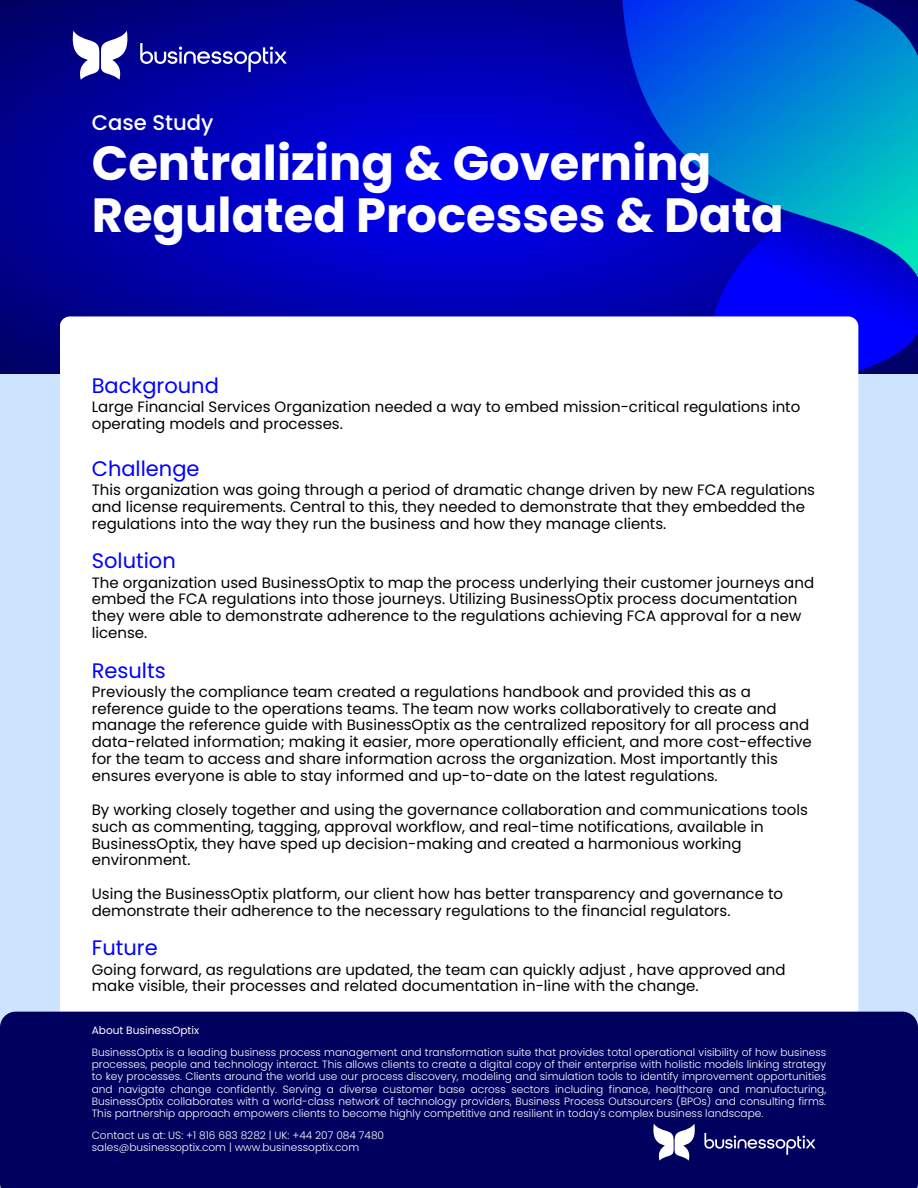
<style>
.page{position:relative;width:918px;height:1188px;background:#cde4ff}
.page>*{position:absolute;margin:0;border:0;box-sizing:border-box;transform-origin:0 0}
.t1{font:700 48px/51.8px "Poppins";color:#fff}
.t2{font:500 21.15px "Poppins";color:#fff}
.t3{font:21px "Poppins";color:#00f}
.t4{font:15px/16.8px "Poppins";color:#000}
.t5{font:300 10.65px/12.3px "Poppins";color:#fff;text-align:justify}
.t6{font:10.65px "Poppins";color:#fff}
</style>
<div class="page">
<svg style="left:0;top:0;width:654px;height:374px"></svg>
<svg style="left:654px;top:298px;width:264px;height:76px;fill:#00f"></svg>
<svg style="left:571px;top:0;width:347px;height:298px"></svg>
<div style="left:60px;top:316px;width:798px;height:696px;background:#fff"></div>
<div style="left:0;top:1012px;width:918px;height:176px;background:#00005f"></div>
<svg style="left:650px;top:1124px;width:48px;height:37px"></svg>
<svg style="left:704px;top:1133px;width:111px;height:22px"></svg>
<svg style="left:68px;top:31px;width:64px;height:49px"></svg>
<svg style="left:140px;top:43px;width:147px;height:29px"></svg>
<p class="t2" style="left:92px;top:108px;width:123px">Case Study</p>
<p class="t1" style="left:92px;top:138px;width:694px">Centralizing &amp; Governing<br>Regulated Processes &amp; Data</p>
<p class="t3" style="left:92px;top:371px;width:129px">Background</p>
<p class="t4" style="left:92px;top:398px;width:710px">Large Financial Services Organization needed a way to embed mission-critical regulations into operating models and processes.</p>
<p class="t3" style="left:92px;top:454px;width:109px">Challenge</p>
<p class="t4" style="left:92px;top:482px;width:725px">This organization was going through a period of dramatic change driven by new FCA regulations and license requirements. Central to this, they needed to demonstrate that they embedded the regulations into the way they run the business and how they manage clients.</p>
<p class="t3" style="left:92px;top:546px;width:86px">Solution</p>
<p class="t4" style="left:92px;top:574px;width:724px">The organization used BusinessOptix to map the process underlying their customer journeys and embed the FCA regulations into those journeys. Utilizing BusinessOptix process documentation they were able to demonstrate adherence to the regulations achieving FCA approval for a new license.</p>
<p class="t3" style="left:92px;top:656px;width:75px">Results</p>
<p class="t4" style="left:92px;top:683px;width:719px">Previously the compliance team created a regulations handbook and provided this as a reference guide to the operations teams. The team now works collaboratively to create and manage the reference guide with BusinessOptix as the centralized repository for all process and</p>
<p class="t4" style="left:92px;top:734px;width:722px">data-related information; making it easier, more operationally efficient, and more cost-effective for the team to access and share information across the organization. Most importantly this ensures everyone is able to stay informed and up-to-date on the latest regulations.</p>
<p class="t4" style="left:92px;top:801px;width:718px">By working closely together and using the governance collaboration and communications tools such as commenting, tagging, approval workflow, and real-time notifications, available in</p>
<p class="t4" style="left:92px;top:835px;width:651px">BusinessOptix, they have sped up decision-making and created a harmonious working environment.</p>
<p class="t4" style="left:92px;top:886px;width:693px">Using the BusinessOptix platform, our client how has better transparency and governance to demonstrate their adherence to the necessary regulations to the financial regulators.</p>
<p class="t3" style="left:92px;top:933px;width:67px">Future</p>
<p class="t4" style="left:92px;top:961px;width:695px">Going forward, as regulations are updated, the team can quickly adjust , have approved and make visible, their processes and related documentation in-line with the change.</p>
<p class="t6" style="left:92px;top:1023px;width:109px">About BusinessOptix</p>
<p class="t5" style="left:92px;top:1046px;width:736px">BusinessOptix is a leading business process management and transformation suite that provides total operational visibility of how business processes, people and technology interact. This allows clients to create a digital copy of their enterprise with holistic models linking strategy to key processes. Clients around the world use our process discovery, modeling and simulation tools to identify improvement opportunities and navigate change confidently. Serving a diverse customer base across sectors including finance, healthcare and manufacturing, BusinessOptix collaborates with a world-class network of technology providers, Business Process Outsourcers (BPOs) and consulting firms.<br>This partnership approach empowers clients to become highly competitive and resilient in today's complex business landscape.</p>
<p class="t5" style="left:92px;top:1129px;width:294px">Contact us at: US: +1 816 683 8282 | UK: +44 207 084 7480</p>
<p class="t5" style="left:92px;top:1141px;width:269px">sales@businessoptix.com | www.businessoptix.com</p>
</div>
